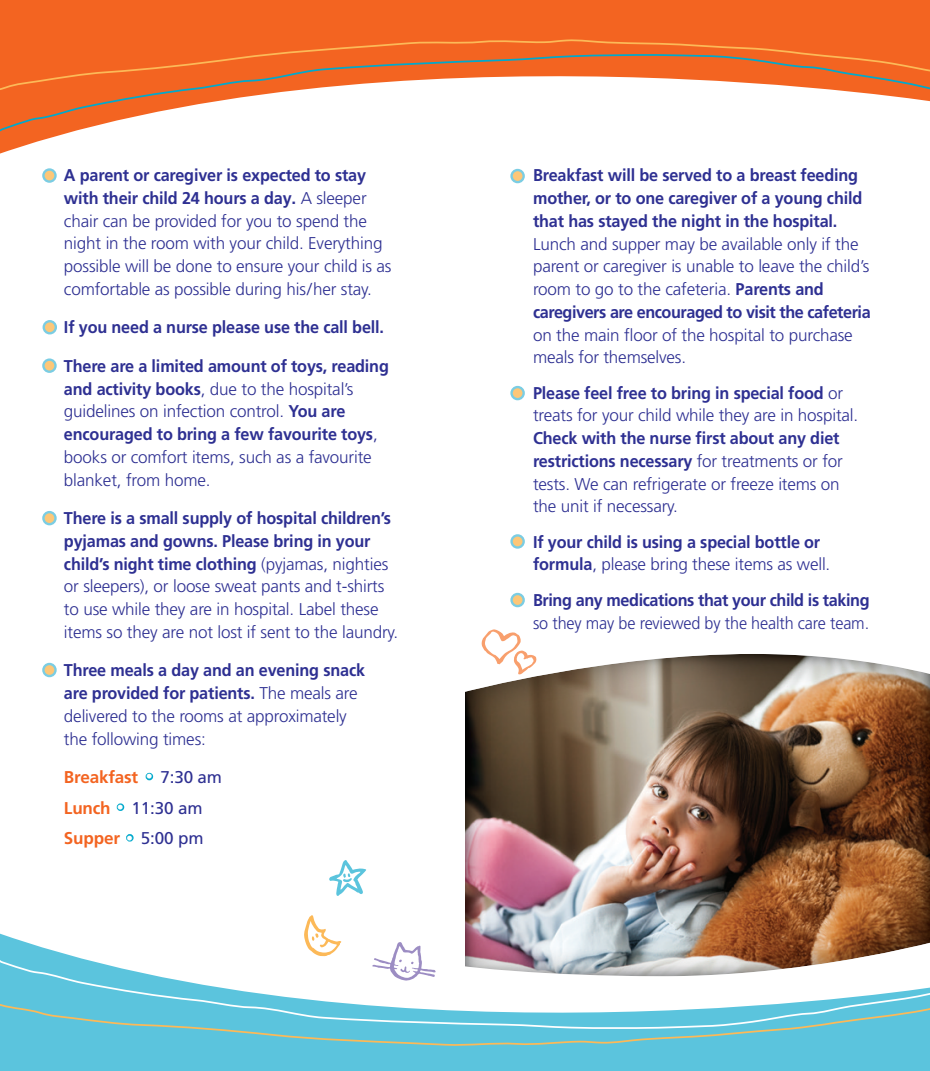
<style>
.page{position:relative;width:930px;height:1071px;background:#fff}
.page>*{position:absolute;margin:0;border:0;box-sizing:border-box;transform-origin:0 0}
.t1{font:65.45px "Diaper Money";color:#f89f6d}
.t2{font:59.5px "Diaper Money";color:#fcb958}
.t3{font:300 17.15px/22.8px "Frutiger";letter-spacing:-.01em;color:#2e3092}
.t4{font:700 17.15px/22.8px "Frutiger";letter-spacing:-.01em;color:#2e3092;scale:.95 1}
.t5{font:700 17.15px "Frutiger";letter-spacing:-.01em;color:#f36421}
.t6{font:17.15px "Frutiger";color:#2e3092}
.s1{font-weight:700}
.s2{font-weight:400;font-size:14px;color:#fff}
.s3{font-weight:400;color:#2e3092}
.s4{font-weight:700;color:#f36421}
.s5{font-size:14px;color:#fff}
.s6{font-weight:300}
</style>
<div class="page">
<div style="left:145px;top:773px;width:8px;height:7px;border:3px solid #00a9cc;border-radius:50%"></div>
<div style="left:117px;top:803px;width:7px;height:8px;border:3px solid #00a9cc;border-radius:50%"></div>
<div style="left:126px;top:834px;width:7px;height:8px;border:3px solid #00a9cc;border-radius:50%"></div>
<div style="left:465px;top:654px;width:464px;height:323px;background:#231f20;opacity:.5"></div>
<svg style="left:43px;top:170px;width:12px;height:12px"></svg>
<div style="left:42px;top:168px;width:15px;height:15px;border:2px solid #7bcde3;border-radius:50%"></div>
<div style="left:44px;top:321px;width:12px;height:12px;background:#fdc778;border-radius:50%"></div>
<div style="left:43px;top:320px;width:14px;height:14px;border:2px solid #7bcde3;border-radius:50%"></div>
<svg style="left:43px;top:360px;width:12px;height:12px"></svg>
<div style="left:42px;top:358px;width:15px;height:15px;border:2px solid #7bcde3;border-radius:50%"></div>
<svg style="left:43px;top:512px;width:12px;height:12px"></svg>
<div style="left:42px;top:511px;width:15px;height:14px;border:2px solid #7bcde3;border-radius:50%"></div>
<svg style="left:43px;top:664px;width:12px;height:12px"></svg>
<div style="left:42px;top:663px;width:15px;height:14px;border:2px solid #7bcde3;border-radius:50%"></div>
<div style="left:511px;top:170px;width:12px;height:12px;background:#fdc778;border-radius:50%"></div>
<div style="left:510px;top:169px;width:14px;height:14px;border:2px solid #7bcde3;border-radius:50%"></div>
<div style="left:511px;top:387px;width:12px;height:12px;background:#fdc778;border-radius:50%"></div>
<div style="left:510px;top:386px;width:14px;height:14px;border:2px solid #7bcde3;border-radius:50%"></div>
<svg style="left:511px;top:535px;width:12px;height:13px"></svg>
<div style="left:510px;top:534px;width:14px;height:15px;border:2px solid #7bcde3;border-radius:50%"></div>
<div style="left:511px;top:594px;width:12px;height:12px;background:#fdc778;border-radius:50%"></div>
<div style="left:510px;top:593px;width:14px;height:14px;border:2px solid #7bcde3;border-radius:50%"></div>
<svg style="left:0;top:0;width:929px;height:154px;fill:#f36421"></svg>
<svg style="left:0;top:928px;width:929px;height:143px;fill:#5bc4dd"></svg>
<svg style="left:0;top:101px;width:929px;height:38px"></svg>
<svg style="left:0;top:954px;width:929px;height:45px"></svg>
<svg style="left:0;top:38px;width:929px;height:63px"></svg>
<svg style="left:0;top:999px;width:929px;height:49px;background:#76cbdc"></svg>
<svg style="left:370px;top:938px;width:70px;height:48px"></svg>
<p class="t3" style="left:64px;top:164px;width:329px"><span class="s1">A parent or caregiver is expected to stay with their child 24 hours a day.</span> A sleeper chair can be provided for you to spend the night in the room with your child. Everything possible will be done to ensure your child is as comfortable as possible during his/her stay.</p>
<p class="t4" style="left:64px;top:316px;width:338px">If you need a nurse please use the call bell.</p>
<p class="t3" style="left:64px;top:355px;width:326px"><span class="s1">There are a limited amount of toys, reading and activity books</span>, due to the hospital’s guidelines on infection control. <span class="s1">You are encouraged to bring a few favourite toys</span>, books or comfort items, such as a favourite blanket, from home.</p>
<p class="t3" style="left:64px;top:507px;width:335px"><span class="s1">There is a small supply of hospital children’s pyjamas and gowns. Please bring in your child’s night time clothing</span> (pyjamas, nighties or sleepers), or loose sweat pants and t-shirts to use while they are in hospital. Label these items so they are not lost if sent to the laundry.</p>
<p class="t3" style="left:64px;top:659px;width:302px"><span class="s1">Three meals a day and an evening snack are provided for patients.</span> The meals are delivered to the rooms at approximately the following times:</p>
<p class="t5" style="left:64px;top:767px;width:160px">Breakfast <span class="s2">•</span> <span class="s3">7:30 am</span></p>
<p class="t6" style="left:64px;top:798px;width:140px"><span class="s4">Lunch</span> <span class="s5">•</span> 11:30 am</p>
<p class="t5" style="left:64px;top:828px;width:141px">Supper <span class="s2">•</span> <span class="s3">5:00 pm</span></p>
<p class="t2" style="left:301px;top:905px;width:45px">u</p>
<p class="t4" style="left:533px;top:164px;width:357px">Breakfast will be served to a breast feeding mother, or to one caregiver of a young child that has stayed the night in the hospital.<br><span class="s6">Lunch and supper may be available only if the parent or caregiver is unable to leave the child’s room to go to the cafeteria.</span> Parents and caregivers are encouraged to visit the cafeteria <span class="s6">on the main floor of the hospital to purchase meals for themselves.</span></p>
<p class="t3" style="left:533px;top:381px;width:326px"><span class="s1">Please feel free to bring in special food</span> or treats for your child while they are in hospital.<br><span class="s1">Check with the nurse first about any diet restrictions necessary</span> for treatments or for tests. We can refrigerate or freeze items on the unit if necessary.</p>
<p class="t4" style="left:533px;top:530px;width:314px">If your child is using a special bottle or formula<span class="s6">, please bring these items as well.</span></p>
<p class="t4" style="left:533px;top:588px;width:355px">Bring any medications that your child is taking <span class="s6">so they may be reviewed by the health care team.</span></p>
<p class="t1" style="left:478px;top:618px;width:63px">y</p>
</div>
